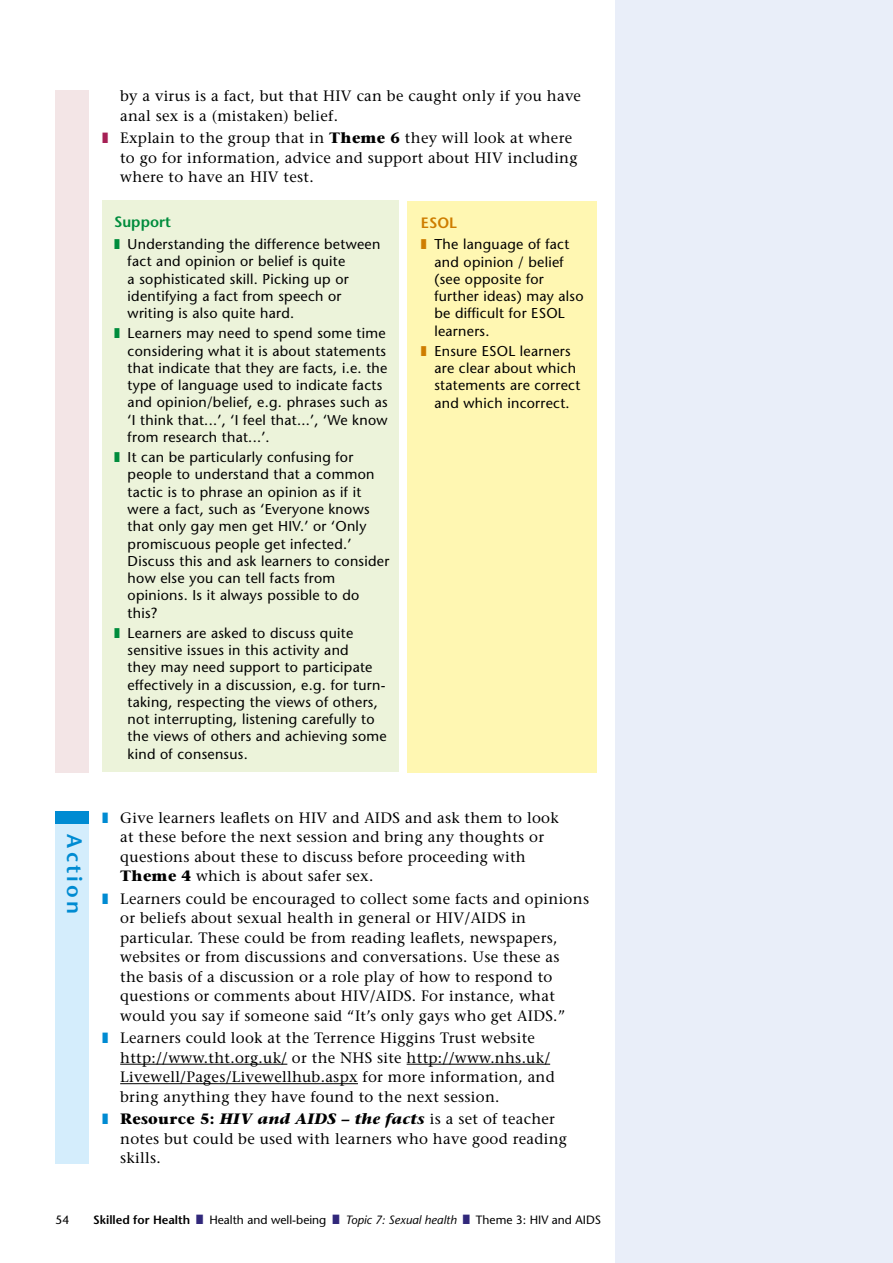
<style>
.page{position:relative;width:893px;height:1263px;background:#fff}
.page>*{position:absolute;margin:0;border:0;box-sizing:border-box;transform-origin:0 0}
.t1{font:600 21px "Stone Sans Std";color:#008bd2}
.t2{font:15px/19.5px "Stone Serif";letter-spacing:.02em;color:#000}
.t3{font:600 15px "Stone Sans Std";color:#008c3c}
.t4{font:600 15px "Stone Sans Std";color:#ce7d00}
.t5{font:500 14.25px/17.2px "Stone Sans Std";letter-spacing:.02em;color:#000}
.t6{font:500 12px "Stone Sans Std";color:#000}
.s1{color:#a62055}
.s2{font-weight:700}
.s3{color:#008c3c}
.s4{color:#ce7d00}
.s5{color:#008bd2}
.s6{font-weight:700;font-style:italic}
.s7{font-weight:600}
.s8{color:#31287b}
.s9{font-style:italic}
</style>
<div class="page">
<div style="left:615px;top:0;width:278px;height:1263px;background:#e9eef9"></div>
<div style="left:56px;top:90px;width:33px;height:682px;background:#f3e5e6"></div>
<div style="left:102px;top:201px;width:296px;height:571px;background:#ecf3da"></div>
<div style="left:407px;top:201px;width:190px;height:571px;background:#fff7b2"></div>
<hr style="left:120px;top:1064px;width:167px;height:1px;background:#000">
<hr style="left:407px;top:1064px;width:143px;height:1px;background:#000">
<hr style="left:120px;top:1083px;width:238px;height:1px;background:#000">
<div style="left:56px;top:811px;width:33px;height:14px;background:#008bd2"></div>
<div style="left:56px;top:825px;width:33px;height:339px;background:#d4edfc"></div>
<p class="t2" style="left:120px;top:86px;width:462px">by a virus is a fact, but that HIV can be caught only if you have anal sex is a (mistaken) belief.</p>
<p class="t2" style="left:120px;top:128px;width:459px;text-indent:-18px"><span class="s1">❚</span> Explain to the group that in <span class="s2">Theme 6</span> they will look at where to go for information, advice and support about HIV including where to have an HIV test.</p>
<p class="t3" style="left:114px;top:213px;width:58px">Support</p>
<p class="t5" style="left:128px;top:236px;width:254px;text-indent:-13px"><span class="s3">❚</span> Understanding the difference between fact and opinion or belief is quite<br>a sophisticated skill. Picking up or identifying a fact from speech or writing is also quite hard.</p>
<p class="t5" style="left:128px;top:325px;width:262px;text-indent:-13px"><span class="s3">❚</span> Learners may need to spend some time considering what it is about statements that indicate that they are facts, i.e. the type of language used to indicate facts and opinion/belief, e.g. phrases such as ‘I think that...’, ‘I feel that...’, ‘We know from research that...’.</p>
<p class="t5" style="left:128px;top:449px;width:263px;text-indent:-13px"><span class="s3">❚</span> It can be particularly confusing for people to understand that a common tactic is to phrase an opinion as if it were a fact, such as ‘Everyone knows that only gay men get HIV.’ or ‘Only promiscuous people get infected.’<br>Discuss this and ask learners to consider how else you can tell facts from opinions. Is it always possible to do this?</p>
<p class="t5" style="left:128px;top:624px;width:261px;text-indent:-13px"><span class="s3">❚</span> Learners are asked to discuss quite sensitive issues in this activity and<br>they may need support to participate effectively in a discussion, e.g. for turn&shy;taking, respecting the views of others, not interrupting, listening carefully to the views of others and achieving some kind of consensus.</p>
<p class="t4" style="left:421px;top:213px;width:27px">ESOL</p>
<p class="t5" style="left:434px;top:236px;width:151px;text-indent:-13px"><span class="s4">❚</span> The language of fact and opinion / belief (see opposite for further ideas) may also be difficult for ESOL learners.</p>
<p class="t5" style="left:434px;top:342px;width:147px;text-indent:-13px"><span class="s4">❚</span> Ensure ESOL learners are clear about which statements are correct and which incorrect.</p>
<h1 class="t1" style="left:87px;top:834px;width:81px;rotate:90deg">Action</h1>
<p class="t2" style="left:120px;top:808px;width:440px;text-indent:-18px"><span class="s5">❚</span> Give learners leaflets on HIV and AIDS and ask them to look at these before the next session and bring any thoughts or questions about these to discuss before proceeding with <span class="s2">Theme 4</span> which is about safer sex.</p>
<p class="t2" style="left:120px;top:889px;width:470px;text-indent:-18px"><span class="s5">❚</span> Learners could be encouraged to collect some facts and opinions or beliefs about sexual health in general or HIV/AIDS in particular. These could be from reading leaflets, newspapers, websites or from discussions and conversations. Use these as<br>the basis of a discussion or a role play of how to respond to questions or comments about HIV/AIDS. For instance, what would you say if someone said “It’s only gays who get AIDS.”</p>
<p class="t2" style="left:120px;top:1028px;width:436px;text-indent:-18px"><span class="s5">❚</span> Learners could look at the Terrence Higgins Trust website http://www.tht.org.uk/ or the NHS site http://www.nhs.uk/ Livewell/Pages/Livewellhub.aspx for more information, and bring anything they have found to the next session.</p>
<p class="t2" style="left:120px;top:1109px;width:448px;text-indent:-18px"><span class="s5">❚</span> <span class="s2">Resource 5:</span> <span class="s6">HIV and AIDS – the facts</span> is a set of teacher notes but could be used with learners who have good reading skills.</p>
<p class="t6" style="left:56px;top:1212px;width:15px">54</p>
<p class="t6" style="left:93px;top:1212px;width:509px"><span class="s7">Skilled for Health</span> <span class="s8">■</span> Health and well-being <span class="s8">■</span> <span class="s9">Topic 7: Sexual health</span> <span class="s8">■</span> Theme 3: HIV and AIDS</p>
</div>
